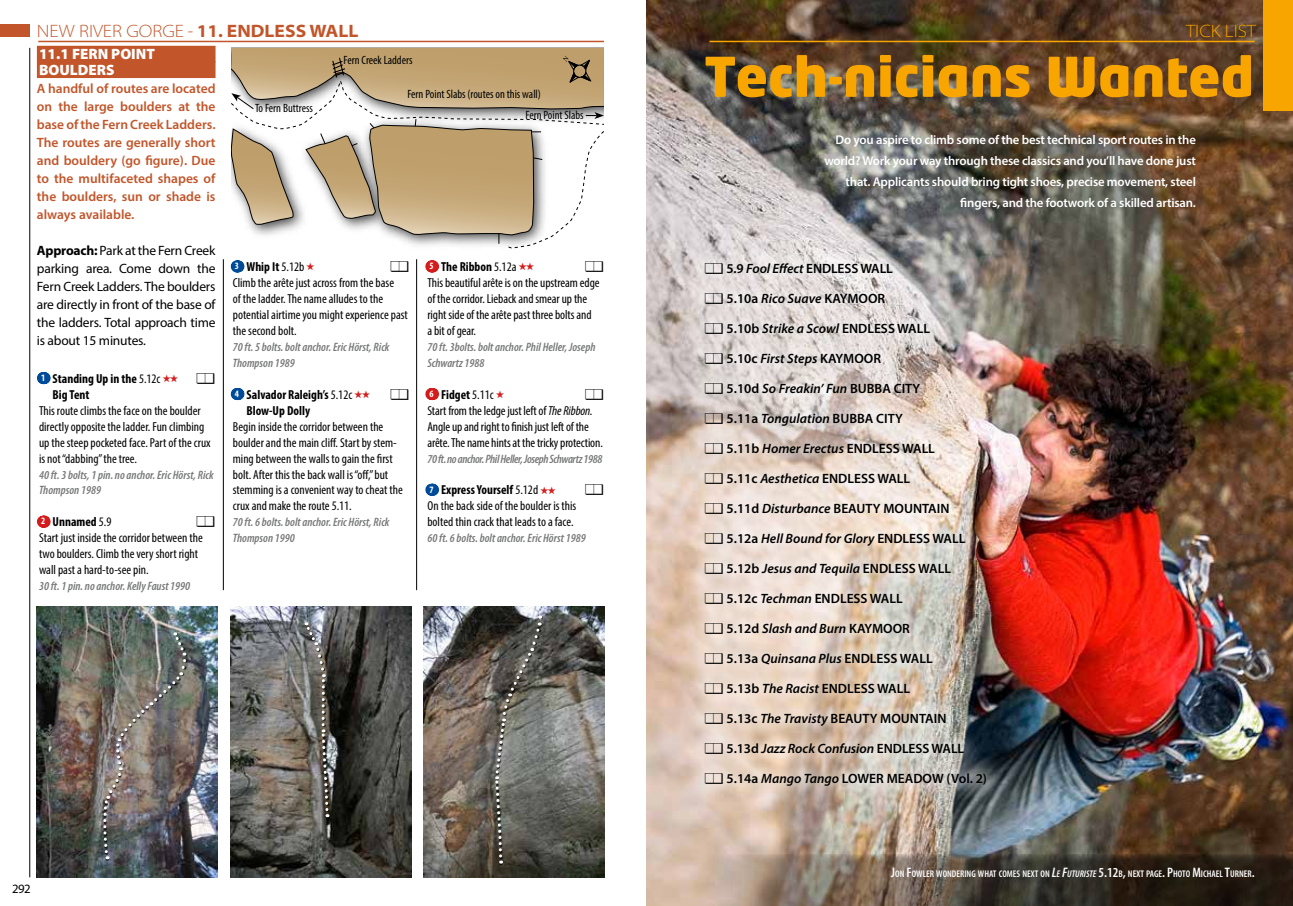
<style>
.page{position:relative;width:1293px;height:906px;background:#fff}
.page>*{position:absolute;margin:0;border:0;box-sizing:border-box;transform-origin:0 0}
.t1{font:900 54px "Neo Tech Pro";color:#f8a500}
.t2{font:300 semi-expanded 18px "Myriad Pro";color:#c2552a}
.t3{font:300 semi-expanded 18px "Myriad Pro";color:#f8a500}
.t4{font:900 15px/15.8px "Myriad Pro";color:#fff}
.t5{font:600 13.5px "Myriad Pro";color:#000}
.t6{font:600 13.5px/18px "Myriad Pro";color:#c2552a;text-align:justify}
.t7{font:13.5px/18px "Myriad Pro";letter-spacing:-.015em;color:#000;text-align:justify}
.t8{font:italic 600 13.5px "Myriad Pro";color:#000}
.t9{font:condensed 13.05px/15.9px "Myriad Pro";color:#000}
.t10{font:700 condensed 13.05px "Myriad Pro";color:#000}
.t11{font:600 12.75px/21px "Myriad Pro";letter-spacing:-.015em;color:#fff;text-align:right}
.t12{font:12.75px "Myriad Pro";color:#000}
.t13{font:italic 600 condensed 12.15px/15.9px "Myriad Pro";color:#777878}
.t14{font:italic 600 condensed 12.15px "Myriad Pro";letter-spacing:-.03em;color:#777878}
.t15{font:condensed 12px/20.2px "Myriad Pro";color:#000}
.t16{font:600 condensed 9.6px "Myriad Pro";color:#fff}
.s1{font-weight:700}
.s2{font-size:9.75px;color:#fff}
.s3{font-weight:400}
.s4{color:#d51c1c}
.s5{font-style:italic}
.s6{font-style:normal}
.s7{font-size:13.8px}
.s8{font-style:italic;font-size:13.8px}
</style>
<div class="page">
<div style="left:37px;top:46px;width:178px;height:16px;background:#c2552a"></div>
<div style="left:37px;top:62px;width:178px;height:16px;background:#c2552a"></div>
<svg style="left:43px;top:372px;width:2px;height:12px"></svg>
<svg style="left:43px;top:515px;width:2px;height:12px"></svg>
<svg style="left:237px;top:260px;width:1px;height:12px"></svg>
<svg style="left:237px;top:388px;width:1px;height:12px"></svg>
<svg style="left:431px;top:260px;width:2px;height:12px"></svg>
<svg style="left:431px;top:388px;width:2px;height:12px"></svg>
<svg style="left:431px;top:484px;width:2px;height:12px"></svg>
<hr style="left:223px;top:259px;width:1px;height:331px;background:#000">
<hr style="left:416px;top:259px;width:1px;height:331px;background:#000">
<svg style="left:231px;top:48px;width:373px;height:196px"></svg>
<img style="left:37px;top:606px;width:181px;height:271px">
<img style="left:104px;top:632px;width:83px;height:227px">
<img style="left:424px;top:606px;width:180px;height:271px">
<svg style="left:493px;top:614px;width:50px;height:249px;background:#64645d"></svg>
<img style="left:230px;top:606px;width:181px;height:271px">
<svg style="left:303px;top:622px;width:27px;height:195px;background:#706e69"></svg>
<img style="left:646px;top:0;width:647px;height:906px">
<div style="left:685px;top:242px;width:321px;height:563px;background:#fff;opacity:.5"></div>
<hr style="left:709px;top:41px;width:545px;height:1px;background:#f8a500">
<svg style="left:698px;top:854px;width:595px;height:52px;background:#594d42"></svg>
<div style="left:1263px;top:0;width:30px;height:110px;background:#f8a500"></div>
<div style="left:0;top:24px;width:30px;height:13px;background:#c2552a"></div>
<hr style="left:30px;top:48px;width:1px;height:829px;background:#000">
<hr style="left:38px;top:41px;width:566px;height:1px;background:#c2552a">
<h2 class="t2" style="left:37px;top:21px;width:323px">NEW RIVER GORGE - <span class="s1">11. ENDLESS WALL</span></h2>
<p class="t4" style="left:39px;top:46px;width:117px">11.1 FERN POINT<br>BOULDERS</p>
<p class="t6" style="left:37px;top:79px;width:180px">A handful of routes are located on the large boulders at the base of the Fern Creek Ladders.<br>The routes are generally short and bouldery (go figure). Due to the multifaceted shapes of the boulders, sun or shade is always available.</p>
<p class="t7" style="left:37px;top:241px;width:180px"><span class="s1">Approach:</span> Park at the Fern Creek parking area. Come down the Fern Creek Ladders. The boulders are directly in front of the base of the ladders. Total approach time is about 15 minutes.</p>
<p class="t10" style="left:41px;top:370px;width:139px"><span class="s2">1</span> Standing Up in the <span class="s3">5.12c</span> <span class="s4">★★</span></p>
<p class="t10" style="left:53px;top:386px;width:39px">Big Tent</p>
<p class="t9" style="left:39px;top:402px;width:173px">This route climbs the face on the boulder directly opposite the ladder. Fun climbing up the steep pocketed face. Part of the crux is not “dabbing” the tree.</p>
<p class="t13" style="left:39px;top:467px;width:176px">40 ft. 3 bolts, 1 pin. no anchor. Eric Hörst, Rick<br>Thompson 1989</p>
<p class="t10" style="left:41px;top:514px;width:72px"><span class="s2">2</span> Unnamed <span class="s3">5.9</span></p>
<p class="t9" style="left:39px;top:530px;width:165px">Start just inside the corridor between the two boulders. Climb the very short right wall past a hard-to-see pin.</p>
<p class="t13" style="left:39px;top:578px;width:153px">30 ft. 1 pin. no anchor. Kelly Faust 1990</p>
<p class="t15" style="left:255px;top:98px;width:59px">To Fern Buttress</p>
<p class="t15" style="left:343px;top:50px;width:70px">Fern Creek Ladders</p>
<p class="t15" style="left:525px;top:84px;width:60px;text-indent:-118px">Fern Point Slabs (routes on this wall)<br>Fern Point Slabs</p>
<p class="t10" style="left:235px;top:259px;width:81px"><span class="s2">3</span> Whip It <span class="s3">5.12b</span> <span class="s4">★</span></p>
<p class="t9" style="left:233px;top:275px;width:176px">Climb the arête just across from the base<br>of the ladder. The name alludes to the potential airtime you might experience past the second bolt.</p>
<p class="t13" style="left:233px;top:339px;width:158px">70 ft. 5 bolts. bolt anchor. Eric Hörst, Rick<br>Thompson 1989</p>
<p class="t10" style="left:235px;top:386px;width:137px"><span class="s2">4</span> Salvador Raleigh’s <span class="s3">5.12c</span> <span class="s4">★★</span></p>
<p class="t10" style="left:246px;top:402px;width:65px">Blow-Up Dolly</p>
<p class="t9" style="left:233px;top:418px;width:172px">Begin inside the corridor between the boulder and the main cliff. Start by stem&shy;ming between the walls to gain the first bolt. After this the back wall is “off,” but stemming is a convenient way to cheat the crux and make the route 5.11.</p>
<p class="t13" style="left:233px;top:515px;width:158px">70 ft. 6 bolts. bolt anchor. Eric Hörst, Rick<br>Thompson 1990</p>
<p class="t10" style="left:429px;top:259px;width:106px"><span class="s2">5</span> The Ribbon <span class="s3">5.12a</span> <span class="s4">★★</span></p>
<p class="t9" style="left:427px;top:275px;width:174px">This beautiful arête is on the upstream edge of the corridor. Lieback and smear up the right side of the arête past three bolts and a bit of gear.</p>
<p class="t13" style="left:427px;top:339px;width:169px">70 ft. 3bolts. bolt anchor. Phil Heller, Joseph<br>Schwartz 1988</p>
<p class="t10" style="left:429px;top:386px;width:76px"><span class="s2">6</span> Fidget <span class="s3">5.11c</span> <span class="s4">★</span></p>
<p class="t9" style="left:427px;top:402px;width:177px">Start from the ledge just left of <span class="s5">The Ribbon.<br></span>Angle up and right to finish just left of the arête. The name hints at the tricky protection.</p>
<p class="t14" style="left:427px;top:452px;width:176px">70 ft. no anchor. Phil Heller, Joseph Schwartz 1988</p>
<p class="t10" style="left:429px;top:482px;width:128px"><span class="s2">7</span> Express Yourself <span class="s3">5.12d</span> <span class="s4">★★</span></p>
<p class="t9" style="left:427px;top:498px;width:150px">On the back side of the boulder is this bolted thin crack that leads to a face.</p>
<p class="t13" style="left:427px;top:530px;width:160px">60 ft. 6 bolts. bolt anchor. Eric Hörst 1989</p>
<p class="t12" style="left:12px;top:881px;width:20px">292</p>
<h2 class="t3" style="left:1186px;top:21px;width:71px">TICK LIST</h2>
<h1 class="t1" style="left:704px;top:41px;width:551px">Tech-nicians Wanted</h1>
<p class="t11" style="left:824px;top:129px;width:373px">Do you aspire to climb some of the best technical sport routes in the world? Work your way through these classics and you’ll have done just that. Applicants should bring tight shoes, precise movement, steel fingers, and the footwork of a skilled artisan.</p>
<p class="t5" style="left:704px;top:259px;width:190px">❖ 5.9 <span class="s5">Fool Effect</span> ENDLESS WALL</p>
<p class="t5" style="left:704px;top:289px;width:183px">❖ 5.10a <span class="s5">Rico Suave</span> KAYMOOR</p>
<p class="t5" style="left:704px;top:319px;width:227px">❖ 5.10b <span class="s5">Strike a Scowl</span> ENDLESS WALL</p>
<p class="t5" style="left:704px;top:349px;width:178px">❖ 5.10c <span class="s5">First Steps</span> KAYMOOR</p>
<p class="t5" style="left:704px;top:379px;width:218px">❖ 5.10d <span class="s5">So Freakin’ Fun</span> BUBBA CITY</p>
<p class="t5" style="left:704px;top:409px;width:200px">❖ 5.11a <span class="s5">Tongulation</span> BUBBA CITY</p>
<p class="t5" style="left:704px;top:439px;width:232px">❖ 5.11b <span class="s5">Homer Erectus</span> ENDLESS WALL</p>
<p class="t5" style="left:704px;top:469px;width:207px">❖ 5.11c <span class="s5">Aesthetica</span> ENDLESS WALL</p>
<p class="t5" style="left:704px;top:499px;width:247px">❖ 5.11d <span class="s5">Disturbance</span> BEAUTY MOUNTAIN</p>
<p class="t8" style="left:704px;top:529px;width:263px">❖ <span class="s6">5.12a</span> Hell Bound for Glory <span class="s6">ENDLESS WALL</span></p>
<p class="t5" style="left:704px;top:559px;width:248px">❖ 5.12b <span class="s5">Jesus and Tequila</span> ENDLESS WALL</p>
<p class="t5" style="left:704px;top:589px;width:200px">❖ 5.12c <span class="s5">Techman</span> ENDLESS WALL</p>
<p class="t5" style="left:704px;top:619px;width:207px">❖ 5.12d <span class="s5">Slash and Burn</span> KAYMOOR</p>
<p class="t5" style="left:704px;top:649px;width:230px">❖ 5.13a <span class="s5">Quinsana Plus</span> ENDLESS WALL</p>
<p class="t5" style="left:704px;top:679px;width:207px">❖ 5.13b <span class="s5">The Racist</span> ENDLESS WALL</p>
<p class="t5" style="left:704px;top:709px;width:244px">❖ 5.13c <span class="s5">The Travisty</span> BEAUTY MOUNTAIN</p>
<p class="t8" style="left:704px;top:739px;width:262px">❖ <span class="s6">5.13d</span> Jazz Rock Confusion <span class="s6">ENDLESS WALL</span></p>
<p class="t5" style="left:704px;top:769px;width:284px">❖ 5.14a <span class="s5">Mango Tango</span> LOWER MEADOW (Vol. 2)</p>
<p class="t16" style="left:891px;top:868px;width:365px"><span class="s7">J</span>ON <span class="s7">F</span>OWLER WONDERING WHAT COMES NEXT ON <span class="s8">L</span><span class="s5">E</span> <span class="s8">F</span><span class="s5">UTURISTE</span> <span class="s7">5.12</span>B<span class="s7">,</span> NEXT PAGE<span class="s7">. P</span>HOTO <span class="s7">M</span>ICHAEL <span class="s7">T</span>URNER<span class="s7">.</span></p>
</div>
